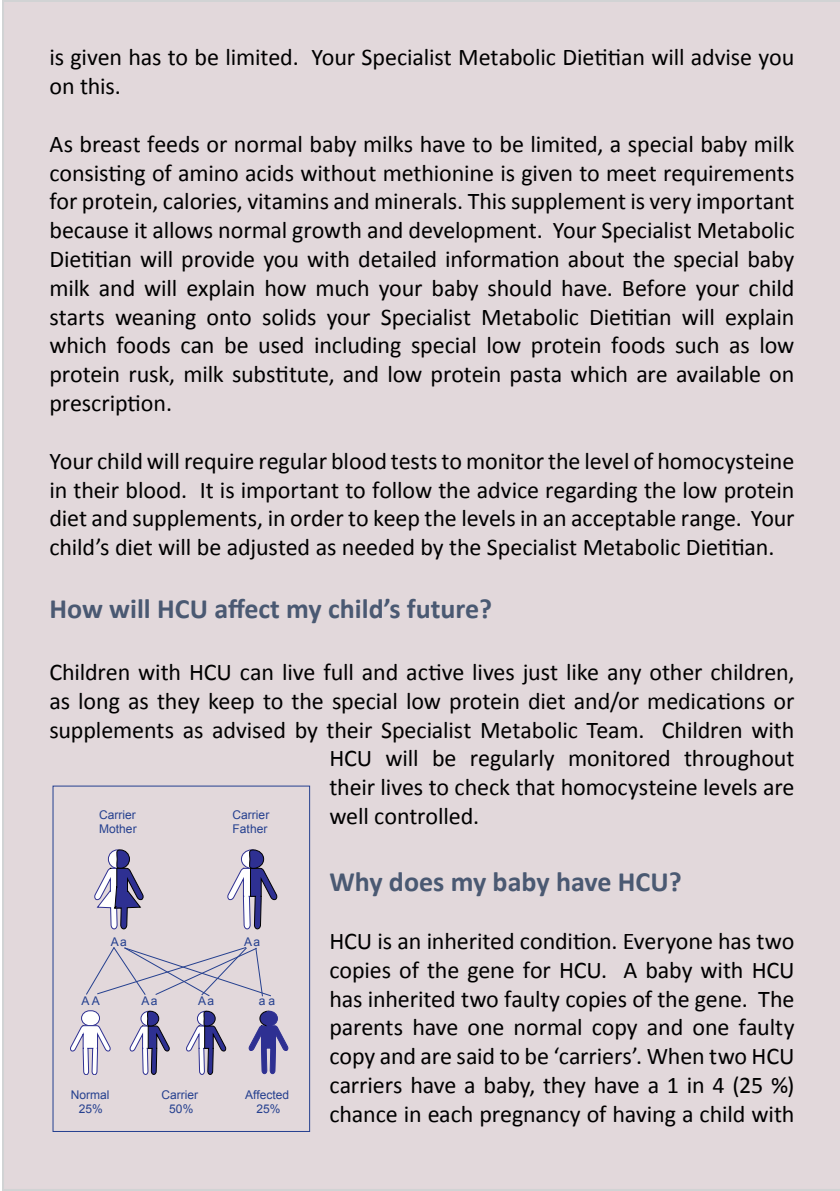
<style>
.page{position:relative;width:840px;height:1191px;background:#fff}
.page>*{position:absolute;margin:0;border:0;box-sizing:border-box;transform-origin:0 0}
.t1{font:700 28px "Calibri";color:#4a5972}
.t2{font:24px/28.8px "Calibri";letter-spacing:-.005em;color:#000;text-align:justify}
.t3{font:12px/14.4px "Arial";color:#25408f;text-align:center}
</style>
<div class="page">
<div style="left:2px;top:0;width:837px;height:1191px;background:#e2d8db"></div>
<svg style="left:227px;top:848px;width:50px;height:81px"></svg>
<svg style="left:94px;top:849px;width:49px;height:80px"></svg>
<svg style="left:129px;top:1010px;width:40px;height:64px"></svg>
<svg style="left:186px;top:1010px;width:40px;height:64px"></svg>
<svg style="left:70px;top:1010px;width:41px;height:64px"></svg>
<svg style="left:249px;top:1011px;width:39px;height:63px"></svg>
<svg style="left:85px;top:946px;width:187px;height:51px"></svg>
<div style="left:52px;top:785px;width:258px;height:347px;border:1px solid #25408f"></div>
<p class="t2" style="left:49px;top:43px;width:746px">is given has to be limited. Your Specialist Metabolic Dietitian will advise you on this.</p>
<p class="t2" style="left:49px;top:129px;width:746px">As breast feeds or normal baby milks have to be limited, a special baby milk consisting of amino acids without methionine is given to meet requirements for protein, calories, vitamins and minerals. This supplement is very important because it allows normal growth and development. Your Specialist Metabolic Dietitian will provide you with detailed information about the special baby milk and will explain how much your baby should have. Before your child starts weaning onto solids your Specialist Metabolic Dietitian will explain which foods can be used including special low protein foods such as low protein rusk, milk substitute, and low protein pasta which are available on prescription.</p>
<p class="t2" style="left:49px;top:446px;width:746px">Your child will require regular blood tests to monitor the level of homocysteine in their blood. It is important to follow the advice regarding the low protein diet and supplements, in order to keep the levels in an acceptable range. Your child’s diet will be adjusted as needed by the Specialist Metabolic Dietitian.</p>
<p class="t1" style="left:49px;top:590px;width:444px">How will HCU affect my child’s future?</p>
<p class="t2" style="left:49px;top:657px;width:746px">Children with HCU can live full and active lives just like any other children,</p>
<p class="t2" style="left:49px;top:686px;width:746px">as long as they keep to the special low protein diet and/or medications or</p>
<p class="t2" style="left:49px;top:715px;width:746px">supplements as advised by their Specialist Metabolic Team. Children with</p>
<p class="t2" style="left:329px;top:744px;width:466px">HCU will be regularly monitored throughout</p>
<p class="t2" style="left:329px;top:773px;width:466px">their lives to check that homocysteine levels are</p>
<p class="t2" style="left:329px;top:801px;width:151px">well controlled.</p>
<p class="t3" style="left:99px;top:807px;width:39px;text-align:left">Carrier<br>Mother</p>
<p class="t3" style="left:232px;top:807px;width:38px;text-align:left">Carrier<br>Father</p>
<p class="t3" style="left:111px;top:935px;width:18px">Aa</p>
<p class="t3" style="left:244px;top:935px;width:18px">Aa</p>
<p class="t3" style="left:81px;top:993px;width:20px">AA</p>
<p class="t3" style="left:141px;top:993px;width:18px">Aa</p>
<p class="t3" style="left:198px;top:993px;width:18px">Aa</p>
<p class="t3" style="left:259px;top:993px;width:18px">aa</p>
<p class="t3" style="left:71px;top:1087px;width:40px">Normal<br>25%</p>
<p class="t3" style="left:161px;top:1087px;width:38px">Carrier<br>50%</p>
<p class="t3" style="left:245px;top:1087px;width:45px">Affected<br>25%</p>
<p class="t1" style="left:329px;top:864px;width:353px">Why does my baby have HCU?</p>
<p class="t2" style="left:329px;top:926px;width:466px">HCU is an inherited condition. Everyone has two copies of the gene for HCU. A baby with HCU has inherited two faulty copies of the gene. The parents have one normal copy and one faulty copy and are said to be ‘carriers’. When two HCU carriers have a baby, they have a 1 in 4 (25 %) chance in each pregnancy of having a child with</p>
</div>
